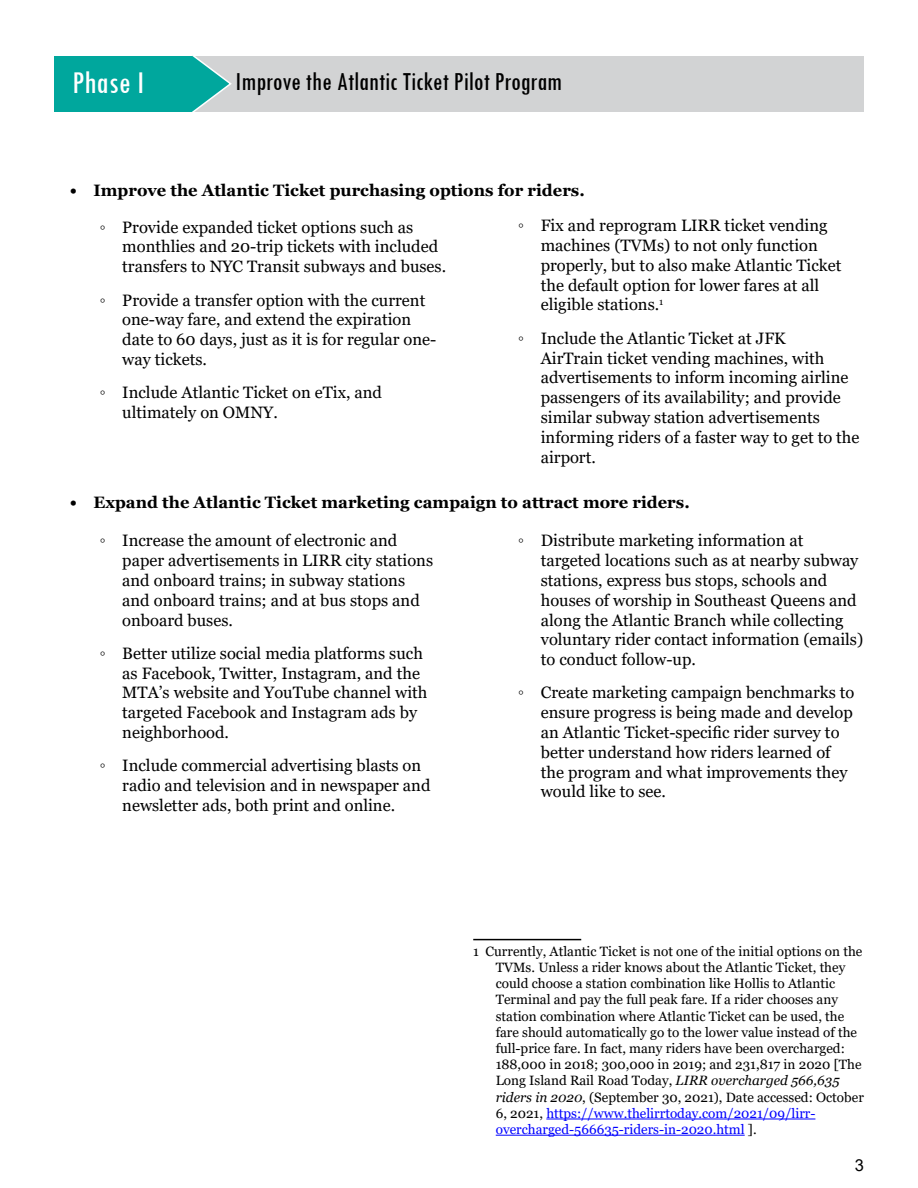
<style>
.page{position:relative;width:918px;height:1188px;background:#fff}
.page>*{position:absolute;margin:0;border:0;box-sizing:border-box;transform-origin:0 0}
.t1{font:condensed 33px "Tw Cen";color:#fff}
.t2{font:condensed 27px "Tw Cen";color:#000}
.t3{font:16.5px/19.8px "Georgia";color:#000}
.t4{font:700 16.5px "Georgia";color:#000}
.t5{font:16.5px "Arial";color:#000}
.t6{font:13.5px/16.2px "Georgia";color:#000}
.s1{font-style:italic}
.s2{color:#00f}
</style>
<div class="page">
<div style="left:185px;top:56px;width:679px;height:55px;background:#d2d3d4"></div>
<svg style="left:190px;top:55px;width:43px;height:57px"></svg>
<div style="left:55px;top:56px;width:137px;height:55px;background:#00a79d"></div>
<hr style="left:473px;top:939px;width:108px;height:1px;background:#000">
<hr style="left:546px;top:1119px;width:269px;height:1px;background:#00f">
<hr style="left:496px;top:1135px;width:249px;height:1px;background:#00f">
<h1 class="t1" style="left:72px;top:62px;width:74px">Phase I</h1>
<h2 class="t2" style="left:235px;top:65px;width:328px">Improve the Atlantic Ticket Pilot Program</h2>
<p class="t4" style="left:70px;top:180px;width:517px">• Improve the Atlantic Ticket purchasing options for riders.</p>
<p class="t3" style="left:541px;top:216px;width:302px;text-indent:-23px">◦◦ Fix and reprogram LIRR ticket vending machines (TVMs) to not only function properly, but to also make Atlantic Ticket the default option for lower fares at all eligible stations.<sup>1</sup></p>
<p class="t3" style="left:541px;top:329px;width:320px;text-indent:-23px">◦◦ Include the Atlantic Ticket at JFK<br>AirTrain ticket vending machines, with advertisements to inform incoming airline passengers of its availability; and provide similar subway station advertisements informing riders of a faster way to get to the airport.</p>
<p class="t3" style="left:122px;top:217px;width:325px;text-indent:-23px">◦◦ Provide expanded ticket options such as monthlies and 20-trip tickets with included transfers to NYC Transit subways and buses.</p>
<p class="t3" style="left:122px;top:290px;width:316px;text-indent:-23px">◦◦ Provide a transfer option with the current one-way fare, and extend the expiration date to 60 days, just as it is for regular one&shy;way tickets.</p>
<p class="t3" style="left:122px;top:383px;width:261px;text-indent:-23px">◦◦ Include Atlantic Ticket on eTix, and ultimately on OMNY.</p>
<p class="t4" style="left:70px;top:492px;width:622px">• Expand the Atlantic Ticket marketing campaign to attract more riders.</p>
<p class="t3" style="left:122px;top:531px;width:312px;text-indent:-23px">◦◦ Increase the amount of electronic and paper advertisements in LIRR city stations and onboard trains; in subway stations and onboard trains; and at bus stops and onboard buses.</p>
<p class="t3" style="left:122px;top:644px;width:307px;text-indent:-23px">◦◦ Better utilize social media platforms such as Facebook, Twitter, Instagram, and the MTA’s website and YouTube channel with targeted Facebook and Instagram ads by neighborhood.</p>
<p class="t3" style="left:122px;top:756px;width:310px;text-indent:-23px">◦◦ Include commercial advertising blasts on radio and television and in newspaper and newsletter ads, both print and online.</p>
<p class="t3" style="left:541px;top:531px;width:324px;text-indent:-23px">◦◦ Distribute marketing information at targeted locations such as at nearby subway stations, express bus stops, schools and houses of worship in Southeast Queens and along the Atlantic Branch while collecting voluntary rider contact information (emails) to conduct follow-up.</p>
<p class="t3" style="left:541px;top:683px;width:315px;text-indent:-23px">◦◦ Create marketing campaign benchmarks to ensure progress is being made and develop an Atlantic Ticket-specific rider survey to better understand how riders learned of the program and what improvements they would like to see.</p>
<p class="t6" style="left:496px;top:943px;width:370px;text-indent:-22px">1 Currently, Atlantic Ticket is not one of the initial options on the TVMs. Unless a rider knows about the Atlantic Ticket, they could choose a station combination like Hollis to Atlantic Terminal and pay the full peak fare. If a rider chooses any station combination where Atlantic Ticket can be used, the fare should automatically go to the lower value instead of the full-price fare. In fact, many riders have been overcharged:<br>188,000 in 2018; 300,000 in 2019; and 231,817 in 2020 [The Long Island Rail Road Today, <span class="s1">LIRR overcharged 566,635 riders in 2020</span>, (September 30, 2021), Date accessed: October 6, 2021, <span class="s2">https://www.thelirrtoday.com/2021/09/lirr&shy;overcharged-566635-riders-in-2020.html</span> ].</p>
<p class="t5" style="left:855px;top:1154px;width:11px">3</p>
</div>
